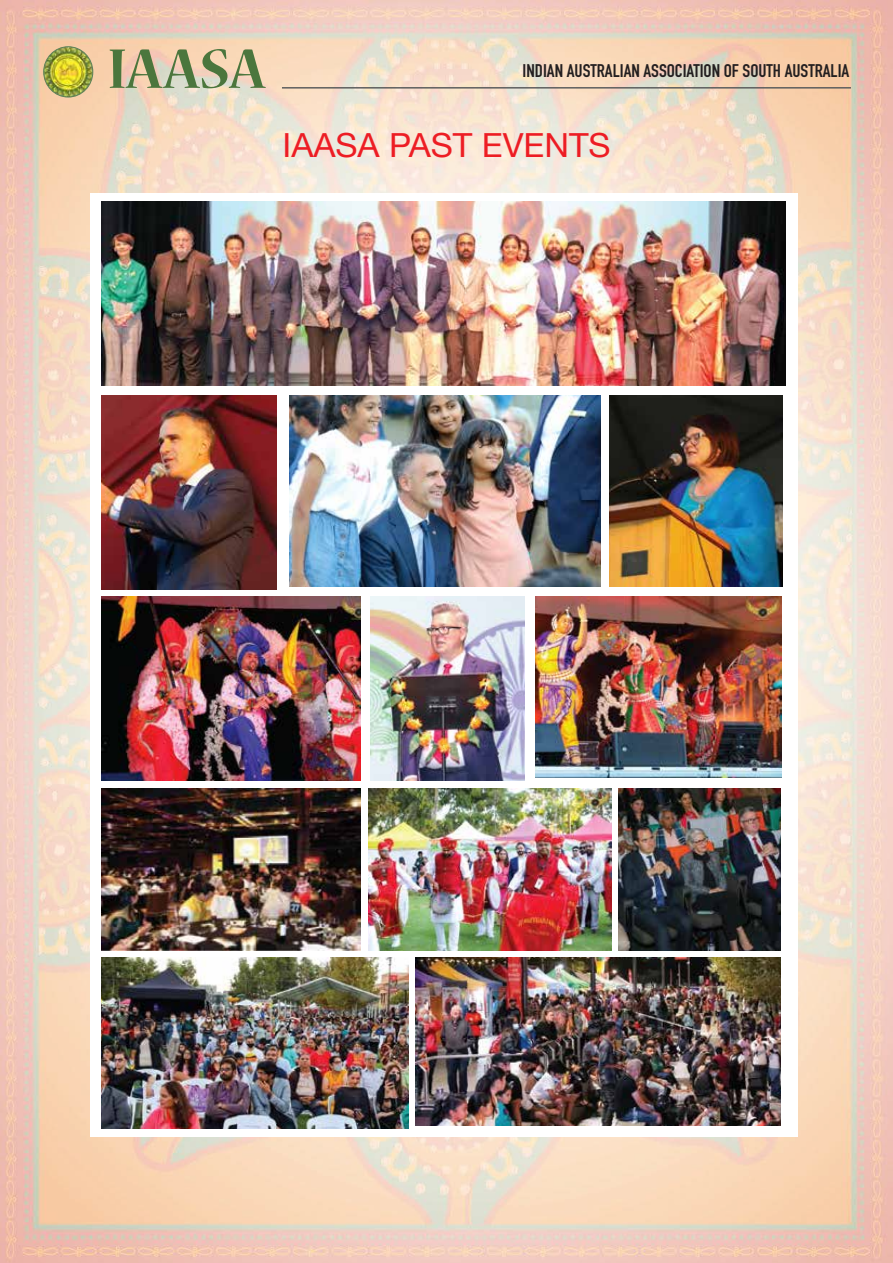
<style>
.page{position:relative;width:893px;height:1263px;background:#fff}
.page>*{position:absolute;margin:0;border:0;box-sizing:border-box;transform-origin:0 0}
.t1{font:700 62.1px "Nueva Std";color:#4b763d;scale:.94 1}
.t2{font:33.15px "Helvetica Neue";color:#ed1d24}
.t3{font:700 18px "DIN Condensed";color:#231f20;scale:1.06 1}
</style>
<div class="page">
<img style="left:0;top:0;width:893px;height:1263px">
<hr style="left:282px;top:87px;width:569px;height:2px;background:#5d5e5e">
<img style="left:44px;top:47px;width:49px;height:50px">
<div style="left:44px;top:47px;width:49px;height:50px;border:1px solid #5c8355;border-radius:50%"></div>
<div style="left:90px;top:193px;width:707px;height:943px;background:#fff"></div>
<img style="left:102px;top:788px;width:258px;height:162px">
<img style="left:369px;top:788px;width:242px;height:162px">
<img style="left:102px;top:202px;width:684px;height:183px">
<img style="left:102px;top:395px;width:175px;height:194px">
<img style="left:609px;top:395px;width:173px;height:192px">
<img style="left:290px;top:395px;width:311px;height:192px">
<img style="left:370px;top:596px;width:154px;height:184px">
<img style="left:102px;top:597px;width:258px;height:183px">
<img style="left:535px;top:596px;width:247px;height:182px">
<img style="left:618px;top:788px;width:162px;height:162px">
<img style="left:416px;top:958px;width:365px;height:168px">
<img style="left:102px;top:958px;width:306px;height:170px">
<h1 class="t1" style="left:108px;top:40px;width:169px">IAASA</h1>
<p class="t3" style="left:522px;top:58px;width:310px">INDIAN AUSTRALIAN ASSOCIATION OF SOUTH AUSTRALIA</p>
<h2 class="t2" style="left:282px;top:121px;width:330px">IAASA PAST EVENTS</h2>
</div>
